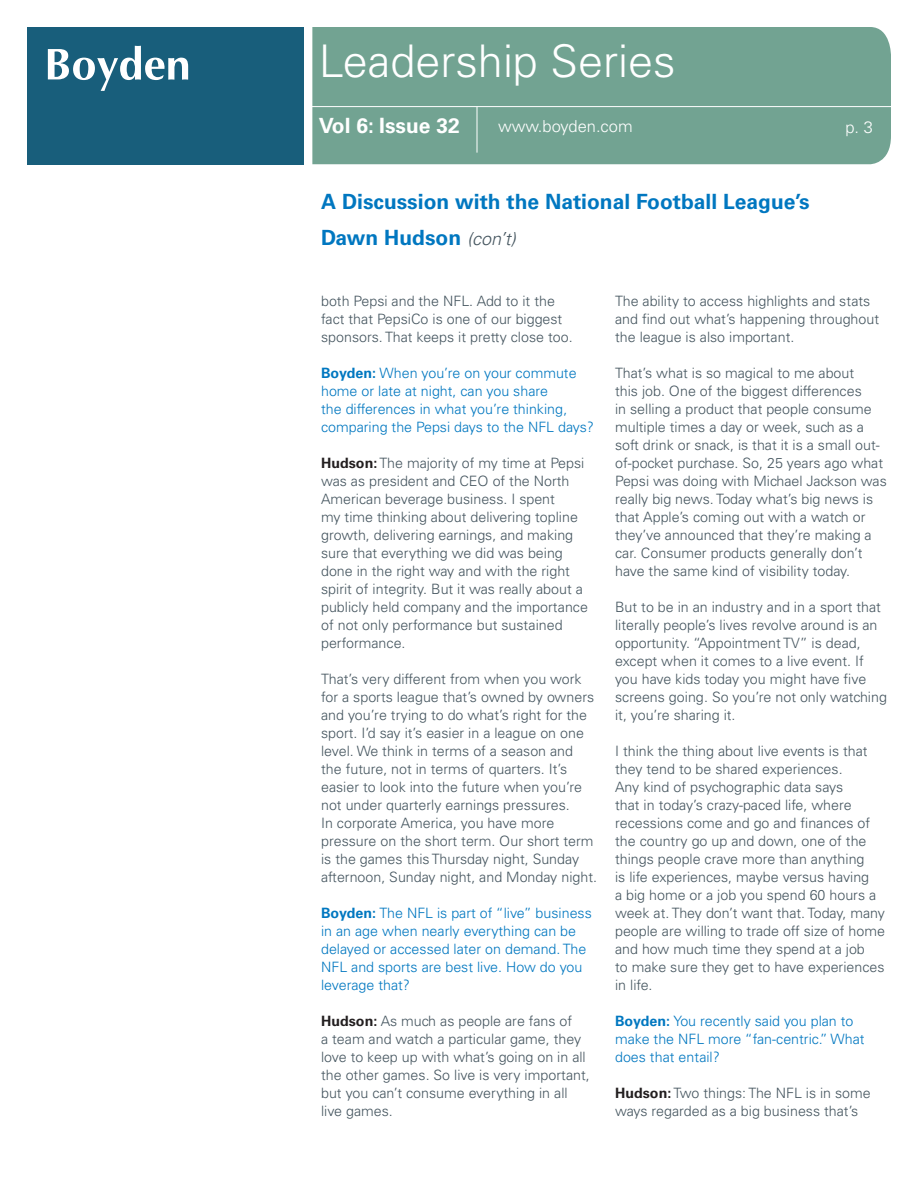
<style>
.page{position:relative;width:918px;height:1188px;background:#fff}
.page>*{position:absolute;margin:0;border:0;box-sizing:border-box;transform-origin:0 0}
.t1{font:300 45px "Univers LT Std";color:#fff}
.t2{font:700 21px/36px "Univers LT Std";color:#0077c0}
.t3{font:700 21px "Univers LT Std";color:#fff}
.t4{font:300 16.5px "Univers LT Std";color:#fff}
.Body_Copy{font:300 14.25px/18px "Univers LT Std";color:#45555f}
.Body_Copy-2{font:300 14.25px/18px "Univers LT Std";color:#0077c0}
.s1{font-weight:300;font-style:italic;font-size:18px;color:#45555f}
.s2{font-weight:700}
.s3{font-weight:700;color:#231f20}
</style>
<div class="page">
<div style="left:312px;top:27px;width:579px;height:137px;background:#72a392"></div>
<div style="left:27px;top:27px;width:277px;height:138px;background:#185e7b"></div>
<svg style="left:48px;top:46px;width:140px;height:45px"></svg>
<hr style="left:477px;top:106px;width:1px;height:47px;background:#fff">
<hr style="left:310px;top:106px;width:583px;height:1px;background:#fff">
<h1 class="t1" style="left:319px;top:34px;width:358px">Leadership Series</h1>
<h2 class="t3" style="left:319px;top:113px;width:143px">Vol 6: Issue 32</h2>
<p class="t4" style="left:498px;top:117px;width:136px">www.boyden.com</p>
<h2 class="t2" style="left:321px;top:183px;width:490px">A Discussion with the National Football League’s<br>Dawn Hudson <span class="s1">(con’t)</span></h2>
<p class="t4" style="left:845px;top:117px;width:29px">p. 3</p>
<p class="Body_Copy" style="left:321px;top:292px;width:253px">both Pepsi and the NFL. Add to it the fact that PepsiCo is one of our biggest sponsors. That keeps it pretty close too.</p>
<p class="Body_Copy-2" style="left:321px;top:364px;width:274px"><span class="s2">Boyden:</span> When you’re on your commute home or late at night, can you share<br>the differences in what you’re thinking, comparing the Pepsi days to the NFL days?</p>
<p class="Body_Copy" style="left:321px;top:454px;width:268px"><span class="s3">Hudson:</span> The majority of my time at Pepsi was as president and CEO of the North American beverage business. I spent<br>my time thinking about delivering topline growth, delivering earnings, and making sure that everything we did was being done in the right way and with the right spirit of integrity. But it was really about a publicly held company and the importance of not only performance but sustained performance.</p>
<p class="Body_Copy" style="left:321px;top:670px;width:277px">That’s very different from when you work for a sports league that’s owned by owners and you’re trying to do what’s right for the sport. I’d say it’s easier in a league on one level. We think in terms of a season and the future, not in terms of quarters. It’s easier to look into the future when you’re not under quarterly earnings pressures.<br>In corporate America, you have more pressure on the short term. Our short term is the games this Thursday night, Sunday afternoon, Sunday night, and Monday night.</p>
<p class="Body_Copy-2" style="left:321px;top:904px;width:272px"><span class="s2">Boyden:</span> The NFL is part of “live” business in an age when nearly everything can be delayed or accessed later on demand. The NFL and sports are best live. How do you leverage that?</p>
<p class="Body_Copy" style="left:321px;top:1012px;width:270px"><span class="s3">Hudson:</span> As much as people are fans of<br>a team and watch a particular game, they love to keep up with what’s going on in all the other games. So live is very important, but you can’t consume everything in all</p>
<p class="Body_Copy" style="left:321px;top:1102px;width:73px">live games.</p>
<p class="Body_Copy" style="left:615px;top:292px;width:265px">The ability to access highlights and stats and find out what’s happening throughout the league is also important.</p>
<p class="Body_Copy" style="left:615px;top:364px;width:273px">That’s what is so magical to me about<br>this job. One of the biggest differences<br>in selling a product that people consume multiple times a day or week, such as a soft drink or snack, is that it is a small out&shy;of-pocket purchase. So, 25 years ago what Pepsi was doing with Michael Jackson was really big news. Today what’s big news is that Apple’s coming out with a watch or they’ve announced that they’re making a car. Consumer products generally don’t have the same kind of visibility today.</p>
<p class="Body_Copy" style="left:615px;top:598px;width:273px">But to be in an industry and in a sport that literally people’s lives revolve around is an opportunity. “Appointment TV” is dead, except when it comes to a live event. If you have kids today you might have five screens going. So you’re not only watching it, you’re sharing it.</p>
<p class="Body_Copy" style="left:615px;top:742px;width:271px">I think the thing about live events is that they tend to be shared experiences.<br>Any kind of psychographic data says<br>that in today’s crazy-paced life, where recessions come and go and finances of the country go up and down, one of the things people crave more than anything<br>is life experiences, maybe versus having<br>a big home or a job you spend 60 hours a week at. They don’t want that. Today, many people are willing to trade off size of home and how much time they spend at a job</p>
<p class="Body_Copy" style="left:615px;top:958px;width:271px">to make sure they get to have experiences in life.</p>
<p class="Body_Copy-2" style="left:615px;top:1012px;width:251px"><span class="s2">Boyden:</span> You recently said you plan to make the NFL more “fan-centric.” What does that entail?</p>
<p class="Body_Copy" style="left:615px;top:1084px;width:257px"><span class="s3">Hudson:</span> Two things: The NFL is in some ways regarded as a big business that’s</p>
</div>
